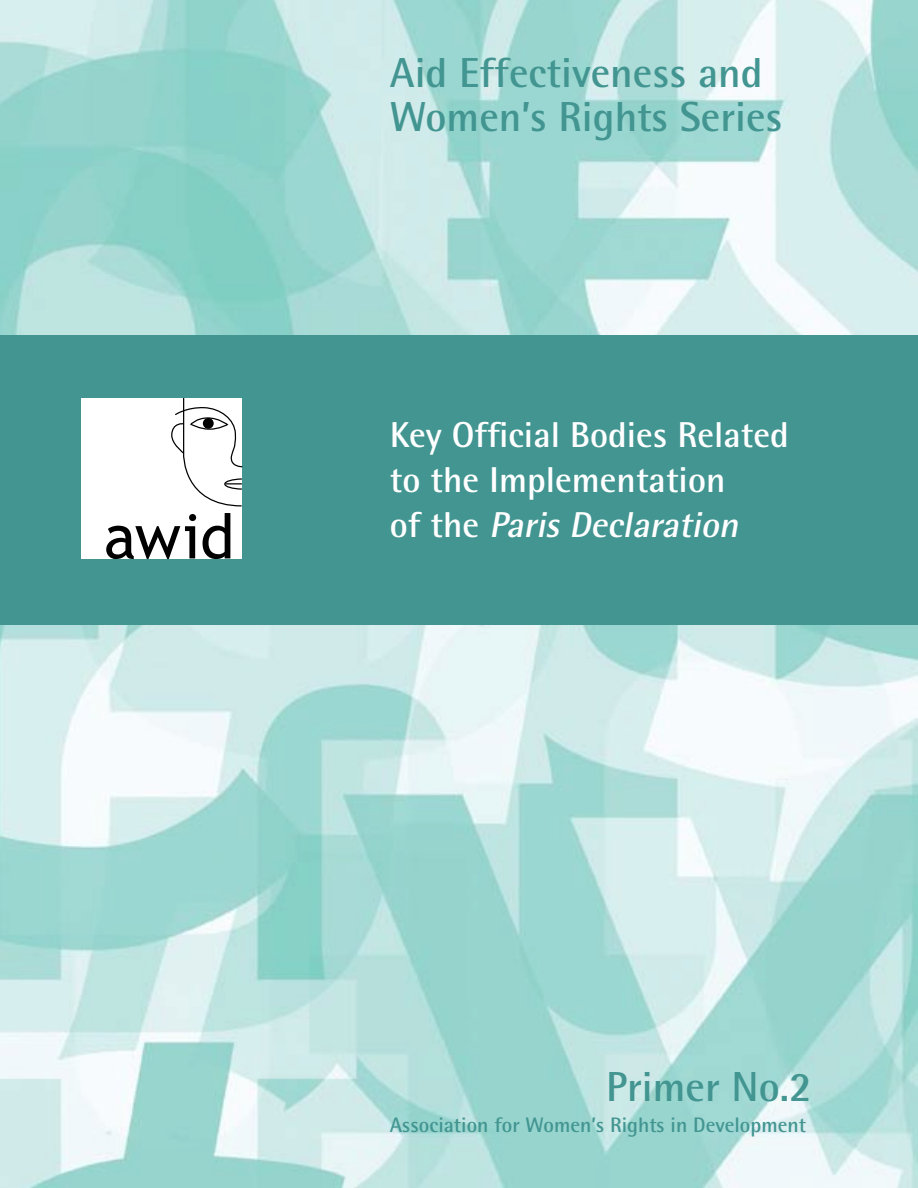
<style>
.page{position:relative;width:918px;height:1188px;background:#fff}
.page>*{position:absolute;margin:0;border:0;box-sizing:border-box;transform-origin:0 0}
.t1{font:700 42px/43.5px "Rotis Semi Sans";color:#429591}
.t2{font:700 36px/45px "Rotis Semi Sans";color:#fff}
.t3{font:700 21px "Rotis Semi Sans";color:#429591}
.s1{font-style:italic}
</style>
<div class="page">
<img style="left:0;top:0;width:918px;height:1188px">
<div style="left:0;top:335px;width:918px;height:290px;background:#429591"></div>
<div style="left:81px;top:398px;width:161px;height:160px;background:#fff"></div>
<svg style="left:171px;top:398px;width:72px;height:109px"></svg>
<svg style="left:106px;top:514px;width:90px;height:45px"></svg>
<svg style="left:203px;top:513px;width:27px;height:46px"></svg>
<p class="t1" style="left:390px;top:51px;width:394px">Aid Effectiveness and<br>Women’s Rights Series</p>
<p class="t2" style="left:390px;top:411px;width:400px">Key Official Bodies Related to the Implementation<br>o f t h e <span class="s1">Paris Declaration</span></p>
<p class="t1" style="left:606px;top:1064px;width:207px">Primer No.2</p>
<p class="t3" style="left:390px;top:1112px;width:418px">Association for Women’s Rights in Development</p>
</div>
